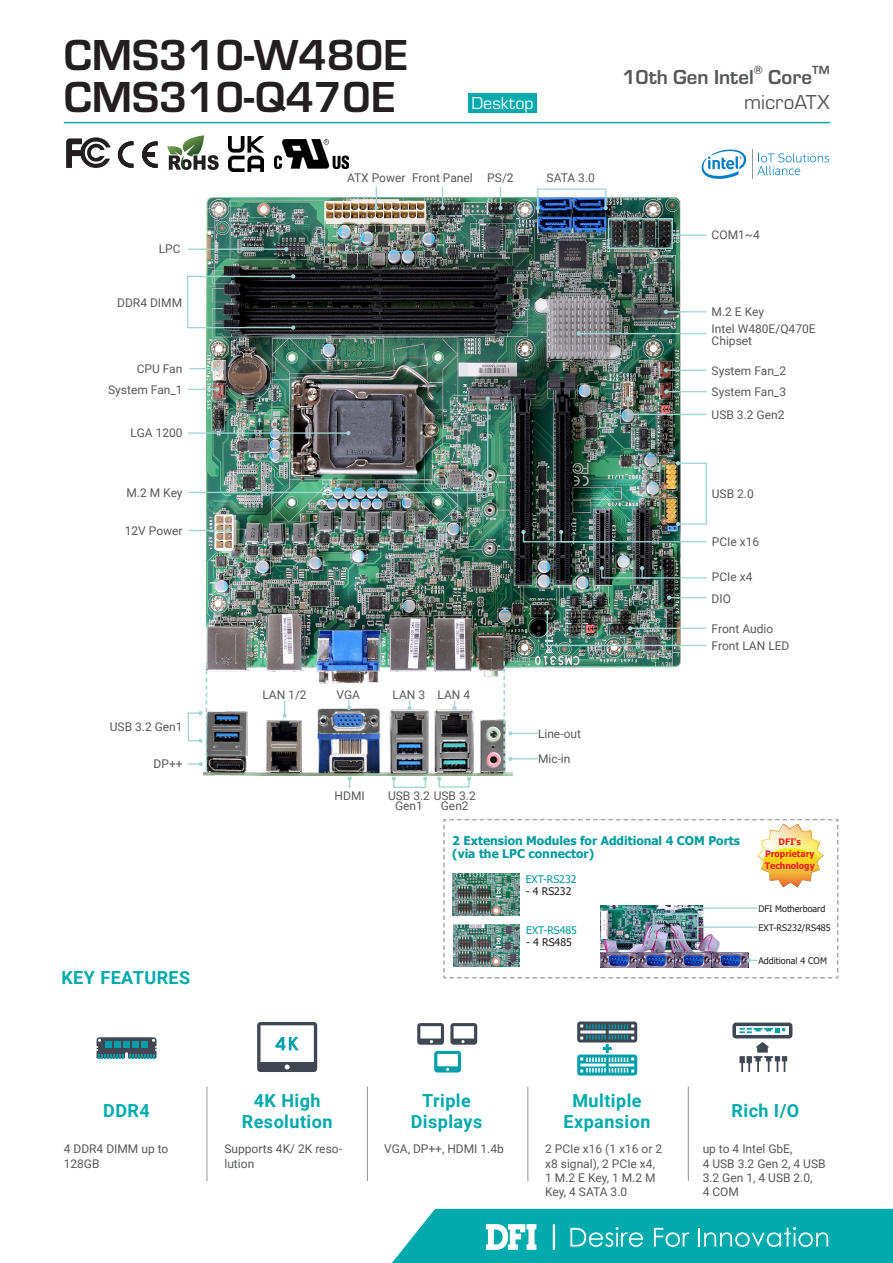
<style>
.page{position:relative;width:893px;height:1263px;background:#fff}
.page>*{position:absolute;margin:0;border:0;box-sizing:border-box;transform-origin:0 0}
.t1{font:700 45px "Eurostile";color:#231f20}
.t2{font:700 21px "Eurostile";color:#57585a}
.t3{font:21px "Eurostile";color:#57585a}
.t4{font:700 18px/21.6px "Roboto";letter-spacing:.025em;color:#00aaad;text-align:center}
.t5{font:18px "Eurostile";color:#fff}
.t6{font:700 12.3px "Eurostile";color:#57585a}
.t7{font:12px/14.4px "Roboto";color:#57585a}
.t8{font:700 12px "Tahoma";color:#009b9e}
.t9{font:10.5px "Tahoma";color:#009b9e}
.t10{font:10.5px "Tahoma";color:#231f20}
.t11{font:9px "Tahoma";color:#231f20}
.t12{font:700 9px "Tahoma";color:#ee1d23;scale:.96 1}
</style>
<div class="page">
<hr style="left:64px;top:122px;width:766px;height:1px;background:#00aaad">
<img style="left:204px;top:708px;width:299px;height:67px">
<img style="left:206px;top:197px;width:474px;height:486px">
<svg style="left:392px;top:1209px;width:501px;height:54px;background:#1eb4b6"></svg>
<hr style="left:207px;top:1086px;width:1px;height:95px;background:#939598">
<hr style="left:367px;top:1086px;width:1px;height:95px;background:#939598">
<hr style="left:528px;top:1086px;width:1px;height:95px;background:#939598">
<hr style="left:688px;top:1086px;width:1px;height:95px;background:#939598">
<hr style="left:188px;top:249px;width:98px;height:1px;background:#a0d7d2">
<svg style="left:284px;top:247px;width:4px;height:4px"></svg>
<div style="left:537px;top:188px;width:69px;height:21px;border:1px solid #a0d7d2"></div>
<svg style="left:604px;top:206px;width:4px;height:4px"></svg>
<svg style="left:536px;top:206px;width:4px;height:4px"></svg>
<hr style="left:189px;top:530px;width:39px;height:1px;background:#a0d7d2">
<svg style="left:226px;top:528px;width:4px;height:5px"></svg>
<div style="left:469px;top:94px;width:68px;height:19px;background:#00aaad"></div>
<div style="left:393px;top:778px;width:33px;height:10px;border:1px solid #a0d7d2"></div>
<svg style="left:392px;top:777px;width:4px;height:4px"></svg>
<svg style="left:423px;top:777px;width:4px;height:4px"></svg>
<div style="left:439px;top:778px;width:31px;height:10px;border:1px solid #a0d7d2"></div>
<svg style="left:437px;top:777px;width:4px;height:4px"></svg>
<svg style="left:467px;top:777px;width:4px;height:4px"></svg>
<svg style="left:503px;top:661px;width:35px;height:114px"></svg>
<svg style="left:189px;top:367px;width:31px;height:4px"></svg>
<div style="left:187px;top:276px;width:107px;height:52px;border:1px solid #a0d7d2"></div>
<svg style="left:291px;top:274px;width:4px;height:4px"></svg>
<svg style="left:291px;top:325px;width:4px;height:5px"></svg>
<svg style="left:374px;top:187px;width:4px;height:23px"></svg>
<svg style="left:440px;top:187px;width:5px;height:23px"></svg>
<svg style="left:498px;top:187px;width:5px;height:23px"></svg>
<hr style="left:673px;top:234px;width:33px;height:2px;background:#a0d7d2">
<hr style="left:579px;top:333px;width:127px;height:1px;background:#a0d7d2">
<svg style="left:577px;top:331px;width:4px;height:5px"></svg>
<svg style="left:282px;top:701px;width:5px;height:17px"></svg>
<div style="left:608px;top:218px;width:65px;height:31px;border:1px solid #a0d7d2"></div>
<hr style="left:669px;top:597px;width:37px;height:1px;background:#a0d7d2">
<svg style="left:667px;top:596px;width:4px;height:4px"></svg>
<img style="left:545px;top:610px;width:162px;height:37px">
<hr style="left:666px;top:311px;width:40px;height:1px;background:#a0d7d2">
<svg style="left:664px;top:310px;width:4px;height:4px"></svg>
<hr style="left:666px;top:370px;width:40px;height:1px;background:#a0d7d2">
<svg style="left:664px;top:368px;width:4px;height:4px"></svg>
<img style="left:187px;top:387px;width:303px;height:107px">
<img style="left:626px;top:389px;width:81px;height:27px">
<svg style="left:347px;top:700px;width:4px;height:10px"></svg>
<svg style="left:407px;top:700px;width:5px;height:10px"></svg>
<svg style="left:452px;top:700px;width:5px;height:10px"></svg>
<svg style="left:348px;top:777px;width:4px;height:11px"></svg>
<svg style="left:257px;top:1022px;width:60px;height:50px"></svg>
<svg style="left:97px;top:1037px;width:60px;height:21px"></svg>
<svg style="left:732px;top:1022px;width:60px;height:50px"></svg>
<svg style="left:577px;top:1021px;width:60px;height:54px"></svg>
<svg style="left:450px;top:1023px;width:27px;height:22px"></svg>
<svg style="left:417px;top:1023px;width:27px;height:22px"></svg>
<svg style="left:434px;top:1051px;width:27px;height:21px"></svg>
<svg style="left:600px;top:566px;width:107px;height:13px"></svg>
<div style="left:677px;top:462px;width:30px;height:63px;border:1px solid #a0d7d2"></div>
<img style="left:521px;top:522px;width:186px;height:21px">
<svg style="left:676px;top:461px;width:4px;height:4px"></svg>
<svg style="left:188px;top:663px;width:19px;height:108px"></svg>
<img style="left:443px;top:819px;width:396px;height:160px">
<svg style="left:118px;top:141px;width:16px;height:27px"></svg>
<svg style="left:142px;top:141px;width:16px;height:27px"></svg>
<svg style="left:167px;top:135px;width:52px;height:35px"></svg>
<img style="left:229px;top:136px;width:35px;height:35px">
<svg style="left:66px;top:137px;width:44px;height:31px"></svg>
<img style="left:275px;top:140px;width:73px;height:28px">
<svg style="left:701px;top:149px;width:46px;height:30px"></svg>
<hr style="left:752px;top:149px;width:1px;height:30px;background:#939598">
<svg style="left:757px;top:153px;width:72px;height:22px"></svg>
<p class="t1" style="left:64px;top:23px;width:346px">CMS310-W480E</p>
<p class="t1" style="left:64px;top:65px;width:333px">CMS310-Q470E</p>
<p class="t5" style="left:471px;top:91px;width:64px">Desktop</p>
<p class="t7" style="left:347px;top:170px;width:60px">ATX Power</p>
<p class="t7" style="left:412px;top:170px;width:62px">Front Panel</p>
<p class="t7" style="left:487px;top:170px;width:28px">PS/2</p>
<p class="t7" style="left:547px;top:170px;width:50px">SATA 3.0</p>
<p class="t7" style="left:159px;top:242px;width:23px">LPC</p>
<p class="t7" style="left:117px;top:295px;width:66px">DDR4 DIMM</p>
<p class="t7" style="left:137px;top:361px;width:47px">CPU Fan</p>
<p class="t7" style="left:108px;top:382px;width:76px">System Fan_1</p>
<p class="t7" style="left:131px;top:425px;width:54px">LGA 1200</p>
<p class="t7" style="left:127px;top:485px;width:58px">M.2 M Key</p>
<p class="t7" style="left:125px;top:523px;width:59px">12V Power</p>
<p class="t7" style="left:262px;top:687px;width:46px">LAN 1/2</p>
<p class="t7" style="left:336px;top:687px;width:25px">VGA</p>
<p class="t7" style="left:392px;top:687px;width:34px">LAN 3</p>
<p class="t7" style="left:437px;top:687px;width:34px">LAN 4</p>
<p class="t7" style="left:110px;top:719px;width:74px">USB 3.2 Gen1</p>
<p class="t7" style="left:154px;top:756px;width:31px">DP++</p>
<p class="t7" style="left:335px;top:788px;width:32px">HDMI</p>
<p class="t7" style="left:388px;top:788px;width:89px">USB 3.2 USB 3.2</p>
<p class="t7" style="left:441px;top:798px;width:29px">Gen2</p>
<p class="t7" style="left:395px;top:798px;width:29px">Gen1</p>
<p class="t7" style="left:538px;top:726px;width:45px">Line-out</p>
<p class="t7" style="left:538px;top:751px;width:34px">Mic-in</p>
<p class="t2" style="left:622px;top:62px;width:133px">10th Gen Intel</p>
<p class="t6" style="left:754px;top:61px;width:11px">®</p>
<p class="t2" style="left:768px;top:62px;width:45px">Core</p>
<p class="t6" style="left:812px;top:61px;width:19px">TM</p>
<p class="t3" style="left:744px;top:88px;width:87px">microATX</p>
<p class="t7" style="left:712px;top:227px;width:50px">COM1~4</p>
<p class="t7" style="left:712px;top:304px;width:54px">M.2 E Key</p>
<p class="t7" style="left:712px;top:321px;width:106px">Intel W480E/Q470E</p>
<p class="t7" style="left:712px;top:333px;width:42px">Chipset</p>
<p class="t7" style="left:712px;top:363px;width:76px">System Fan_2</p>
<p class="t7" style="left:712px;top:384px;width:76px">System Fan_3</p>
<p class="t7" style="left:712px;top:407px;width:74px">USB 3.2 Gen2</p>
<p class="t7" style="left:712px;top:486px;width:43px">USB 2.0</p>
<p class="t7" style="left:712px;top:534px;width:49px">PCIe x16</p>
<p class="t7" style="left:712px;top:569px;width:42px">PCIe x4</p>
<p class="t7" style="left:712px;top:591px;width:21px">DIO</p>
<p class="t7" style="left:712px;top:621px;width:63px">Front Audio</p>
<p class="t7" style="left:712px;top:638px;width:79px">Front LAN LED</p>
<p class="t4" style="left:61px;top:966px;width:130px">KEY FEATURES</p>
<p class="t8" style="left:452px;top:832px;width:289px">2 Extension Modules for Additional 4 COM Ports</p>
<p class="t8" style="left:452px;top:845px;width:143px">(via the LPC connector)</p>
<p class="t9" style="left:526px;top:872px;width:52px">EXT-RS232</p>
<p class="t10" style="left:526px;top:884px;width:47px">- 4 RS232</p>
<p class="t9" style="left:526px;top:923px;width:52px">EXT-RS485</p>
<p class="t10" style="left:526px;top:935px;width:47px">- 4 RS485</p>
<p class="t12" style="left:778px;top:835px;width:25px">DFI's</p>
<p class="t12" style="left:765px;top:847px;width:53px">Proprietary</p>
<p class="t12" style="left:765px;top:859px;width:53px">Technology</p>
<p class="t11" style="left:758px;top:902px;width:68px">DFI Motherboard</p>
<p class="t11" style="left:758px;top:922px;width:74px">EXT-RS232/RS485</p>
<p class="t11" style="left:758px;top:954px;width:70px">Additional 4 COM</p>
<p class="t4" style="left:103px;top:1099px;width:48px">DDR4</p>
<p class="t4" style="left:242px;top:1089px;width:92px">4K High<br>Resolution</p>
<p class="t4" style="left:422px;top:1089px;width:50px">Triple</p>
<p class="t4" style="left:411px;top:1110px;width:73px">Displays</p>
<p class="t4" style="left:563px;top:1089px;width:89px">Multiple<br>Expansion</p>
<p class="t4" style="left:731px;top:1099px;width:69px">Rich I/O</p>
<p class="t7" style="left:64px;top:1141px;width:106px">4 DDR4 DIMM up to</p>
<p class="t7" style="left:64px;top:1155px;width:37px">128GB</p>
<p class="t7" style="left:224px;top:1141px;width:119px">Supports 4K/ 2K reso&shy;lution</p>
<p class="t7" style="left:384px;top:1141px;width:121px">VGA, DP++, HDMI 1.4b</p>
<p class="t7" style="left:545px;top:1141px;width:118px">2 PCIe x16 (1 x16 or 2</p>
<p class="t7" style="left:545px;top:1155px;width:111px">x8 signal), 2 PCIe x4,</p>
<p class="t7" style="left:545px;top:1170px;width:112px">1 M.2 E Key, 1 M.2 M</p>
<p class="t7" style="left:545px;top:1184px;width:84px">Key, 4 SATA 3.0</p>
<p class="t7" style="left:703px;top:1141px;width:91px">up to 4 Intel GbE,</p>
<p class="t7" style="left:703px;top:1155px;width:124px">4 USB 3.2 Gen 2, 4 USB</p>
<p class="t7" style="left:703px;top:1170px;width:111px">3.2 Gen 1, 4 USB 2.0,</p>
<p class="t7" style="left:703px;top:1184px;width:38px">4 COM</p>
</div>
